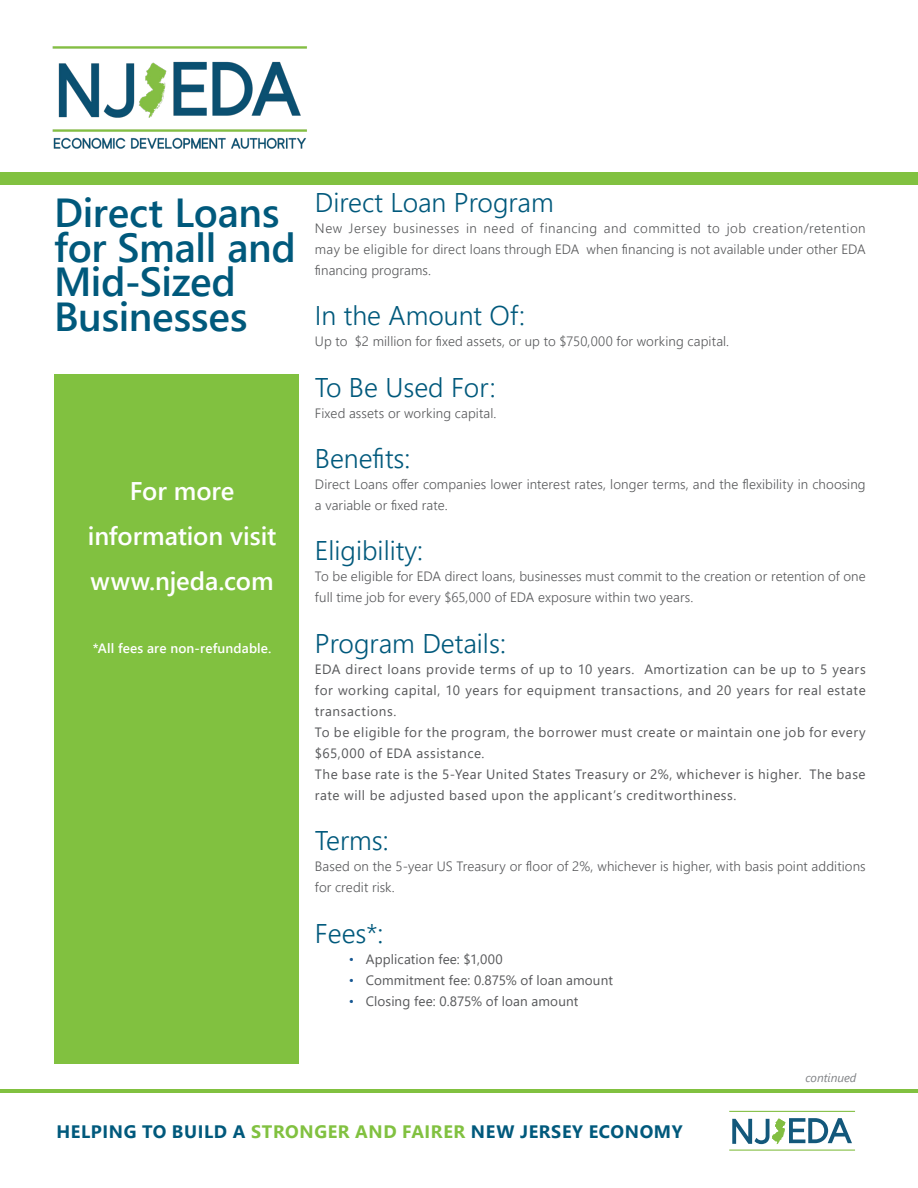
<style>
.page{position:relative;width:918px;height:1188px;background:#fff}
.page>*{position:absolute;margin:0;border:0;box-sizing:border-box;transform-origin:0 0}
.t1{font:600 40.5px/34.5px "Segoe UI";letter-spacing:-.005em;color:#00597c}
.t2{font:300 27px "Segoe UI";color:#00597c}
.t3{font:600 25.5px/45px "Segoe UI";letter-spacing:-.005em;color:#fff;text-align:center}
.t4{font:700 18px "Segoe UI";letter-spacing:.035em;color:#00597c}
.t5{font:300 13.5px/21px "Segoe UI";letter-spacing:.01em;color:#57585a}
.t6{font:13.5px/21px "Segoe UI";letter-spacing:.04em;color:#57585a}
.t7{font:13.5px "Segoe UI";letter-spacing:.01em;color:#57585a}
.t8{font:600 13.5px "Segoe UI";letter-spacing:.01em;color:#fff}
.t9{font:italic 12px "Segoe UI";color:#808285}
.s1{font-weight:300;color:#175893}
.s2{color:#81c140}
</style>
<div class="page">
<img style="left:52px;top:46px;width:255px;height:103px">
<div style="left:54px;top:374px;width:245px;height:690px;background:#81c140"></div>
<hr style="left:0;top:1089px;width:918px;height:4px;background:#81c140">
<div style="left:0;top:172px;width:918px;height:13px;background:#81c140"></div>
<hr style="left:729px;top:1111px;width:126px;height:1px;background:#82be42">
<hr style="left:729px;top:1150px;width:126px;height:1px;background:#82be42">
<svg style="left:732px;top:1118px;width:120px;height:26px"></svg>
<h1 class="t1" style="left:54px;top:192px;width:244px">Direct Loans for Small and<br>Mid-Sized<br>Businesses</h1>
<h3 class="t3" style="left:88px;top:466px;width:190px">For more information visit www.njeda.com</h3>
<p class="t8" style="left:93px;top:636px;width:180px">*All fees are non-refundable.</p>
<h2 class="t2" style="left:315px;top:177px;width:240px">Direct Loan Program</h2>
<p class="t5" style="left:315px;top:216px;width:552px;text-align:justify">New Jersey businesses in need of financing and committed to job creation/retention may be eligible for direct loans through EDA when financing is not available under other EDA financing programs.</p>
<h2 class="t2" style="left:315px;top:290px;width:212px">In the Amount Of:</h2>
<p class="t5" style="left:315px;top:330px;width:416px">Up to $2 million for fixed assets, or up to $750,000 for working capital.</p>
<h2 class="t2" style="left:315px;top:362px;width:182px">To Be Used For:</h2>
<p class="t5" style="left:315px;top:401px;width:183px">Fixed assets or working capital.</p>
<h2 class="t2" style="left:315px;top:433px;width:97px">Benefits:</h2>
<p class="t5" style="left:315px;top:472px;width:552px">Direct Loans offer companies lower interest rates, longer terms, and the flexibility in choosing a variable or fixed rate.</p>
<h2 class="t2" style="left:315px;top:525px;width:109px">Eligibility:</h2>
<p class="t5" style="left:315px;top:565px;width:552px">To be eligible for EDA direct loans, businesses must commit to the creation or retention of one full time job for every $65,000 of EDA exposure within two years.</p>
<h2 class="t2" style="left:315px;top:618px;width:192px">Program Details:</h2>
<p class="t6" style="left:315px;top:657px;width:552px">EDA direct loans provide terms of up to 10 years. Amortization can be up to 5 years for working capital, 10 years for equipment transactions, and 20 years for real estate transactions.<br>To be eligible for the program, the borrower must create or maintain one job for every $65,000 of EDA assistance.<br>The base rate is the 5-Year United States Treasury or 2%, whichever is higher. The base rate will be adjusted based upon the applicant’s creditworthiness.</p>
<h2 class="t2" style="left:315px;top:815px;width:75px">Terms:</h2>
<p class="t5" style="left:315px;top:855px;width:552px">Based on the 5-year US Treasury or floor of 2%, whichever is higher, with basis point additions for credit risk.</p>
<h2 class="t2" style="left:315px;top:908px;width:70px">Fees*:</h2>
<p class="t7" style="left:349px;top:946px;width:156px"><span class="s1">•</span> Application fee: $1,000</p>
<p class="t7" style="left:349px;top:967px;width:266px"><span class="s1">•</span> Commitment fee: 0.875% of loan amount</p>
<p class="t7" style="left:349px;top:988px;width:231px"><span class="s1">•</span> Closing fee: 0.875% of loan amount</p>
<p class="t9" style="left:806px;top:1067px;width:52px">continued</p>
<h3 class="t4" style="left:56px;top:1115px;width:628px">HELPING TO BUILD A <span class="s2">STRONGER AND FAIRER</span> NEW JERSEY ECONOMY</h3>
</div>
